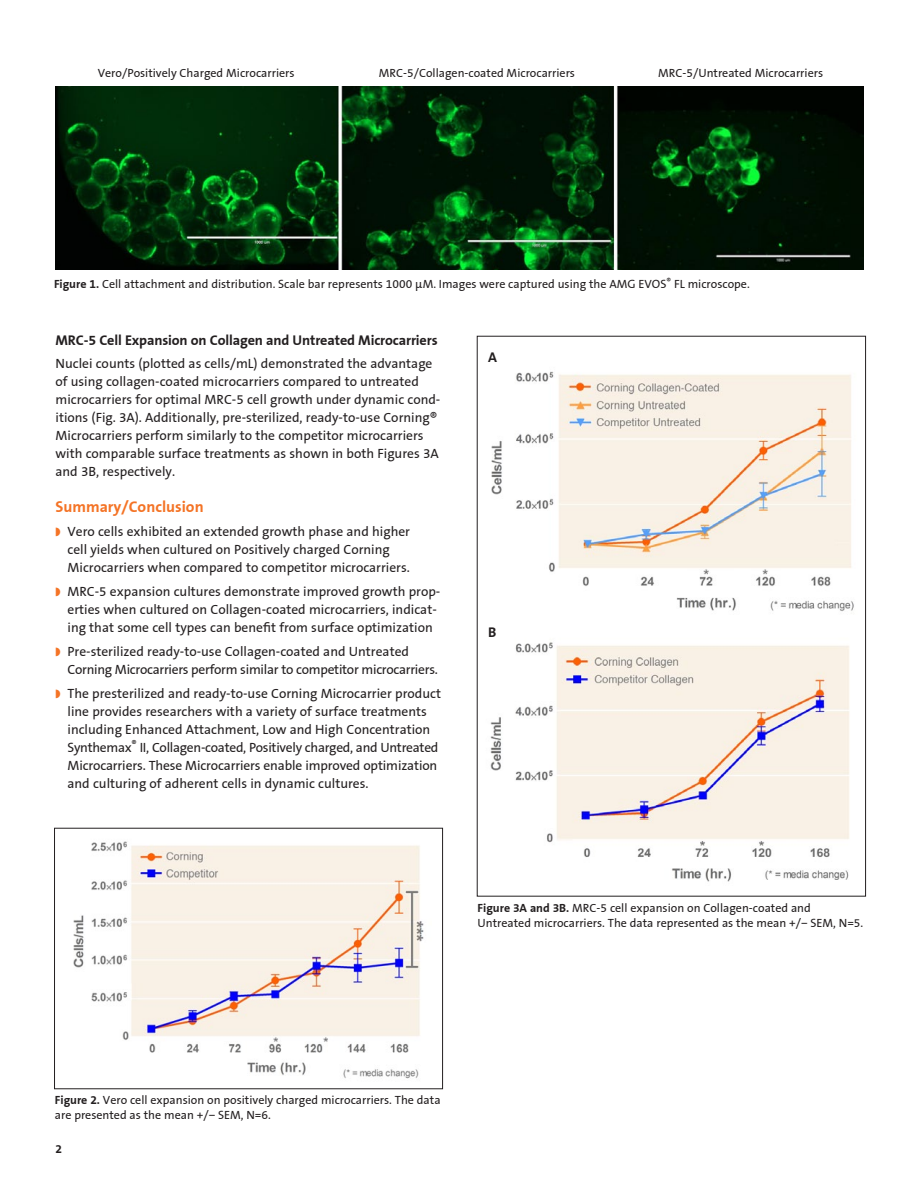
<style>
.page{position:relative;width:918px;height:1188px;background:#fff}
.page>*{position:absolute;margin:0;border:0;box-sizing:border-box;transform-origin:0 0}
.A_Head{font:700 15.75px "Corning Sans";color:#f47325}
.B_Head{font:700 14.25px "Corning Sans";letter-spacing:-.01em;color:#231f20}
.Bullet{font:13.5px/18px "Corning Sans";color:#231f20}
.Body{font:13.5px/18px "Corning Sans";color:#231f20}
.Bullet-2{font:13.5px/18px "Corning Sans";letter-spacing:-.02em;color:#231f20}
.t1{font:12px/15px "Corning Sans";color:#231f20}
.t2{font:700 12px "Corning Sans";color:#231f20}
.s1{font-weight:700}
</style>
<div class="page">
<img style="left:73px;top:841px;width:351px;height:238px">
<div style="left:54px;top:828px;width:389px;height:261px;border:1px solid #231f20"></div>
<img style="left:490px;top:371px;width:364px;height:511px">
<img style="left:56px;top:86px;width:808px;height:184px">
<p class="t1" style="left:98px;top:66px;width:198px">Vero/Positively Charged Microcarriers</p>
<p class="t1" style="left:379px;top:66px;width:198px">MRC-5/Collagen-coated Microcarriers</p>
<p class="t1" style="left:658px;top:66px;width:166px">MRC-5/Untreated Microcarriers</p>
<p class="t1" style="left:54px;top:276px;width:697px"><span class="s1">Figure 1.</span> Cell attachment and distribution. Scale bar represents 1000 μM. Images were captured using the AMG EVOS<sup>®</sup> FL microscope.</p>
<p class="B_Head" style="left:56px;top:332px;width:384px">MRC-5 Cell Expansion on Collagen and Untreated Microcarriers</p>
<p class="Body" style="left:56px;top:354px;width:385px">Nuclei counts (plotted as cells/mL) demonstrated the advantage of using collagen-coated microcarriers compared to untreated microcarriers for optimal MRC-5 cell growth under dynamic cond&shy;itions (Fig. 3A). Additionally, pre-sterilized, ready-to-use Corning® Microcarriers perform similarly to the competitor microcarriers with comparable surface treatments as shown in both Figures 3A and 3B, respectively.</p>
<p class="A_Head" style="left:56px;top:497px;width:150px">Summary/Conclusion</p>
<p class="Bullet" style="left:68px;top:522px;width:344px">Vero cells exhibited an extended growth phase and higher cell yields when cultured on Positively charged Corning<br>Microcarriers when compared to competitor microcarriers.</p>
<p class="Bullet" style="left:68px;top:582px;width:374px">MRC-5 expansion cultures demonstrate improved growth prop&shy;erties when cultured on Collagen-coated microcarriers, indicat&shy;ing that some cell types can benefit from surface optimization</p>
<p class="Bullet-2" style="left:68px;top:642px;width:372px">Pre-sterilized ready-to-use Collagen-coated and Untreated<br>Corning Microcarriers perform similar to competitor microcarriers.</p>
<p class="Bullet" style="left:68px;top:684px;width:375px">The presterilized and ready-to-use Corning Microcarrier product line provides researchers with a variety of surface treatments including Enhanced Attachment, Low and High Concentration Synthemax<sup>®</sup> II, Collagen-coated, Positively charged, and Untreated Microcarriers. These Microcarriers enable improved optimization and culturing of adherent cells in dynamic cultures.</p>
<p class="B_Head" style="left:488px;top:348px;width:10px">A</p>
<p class="B_Head" style="left:488px;top:624px;width:10px">B</p>
<p class="t1" style="left:478px;top:901px;width:387px"><span class="s1">Figure 3A and 3B.</span> MRC-5 cell expansion on Collagen-coated and<br>Untreated microcarriers. The data represented as the mean +/− SEM, N=5.</p>
<p class="t1" style="left:55px;top:1093px;width:387px"><span class="s1">Figure 2.</span> Vero cell expansion on positively charged microcarriers. The data are presented as the mean +/− SEM, N=6.</p>
<p class="t2" style="left:56px;top:1142px;width:8px">2</p>
</div>
